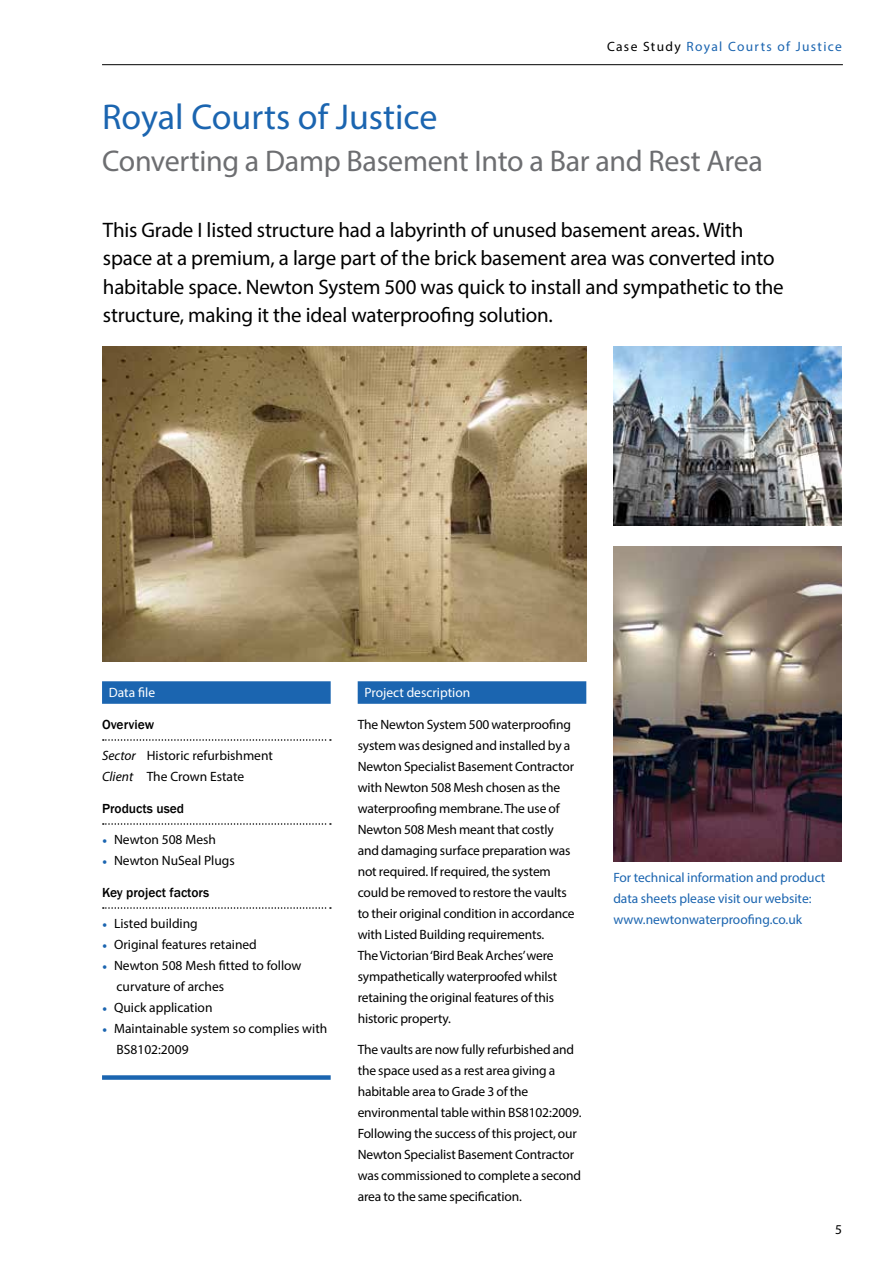
<style>
.page{position:relative;width:893px;height:1263px;background:#fff}
.page>*{position:absolute;margin:0;border:0;box-sizing:border-box;transform-origin:0 0}
.t1{font:36px "Myriad Pro";color:#1b65b0}
.t2{font:30px "Myriad Pro";letter-spacing:-.01em;color:#6d6e71}
.t3{font:21px/28.5px "Myriad Pro";letter-spacing:-.01em;color:#000}
.t4{font:13.5px/21px "Myriad Pro";letter-spacing:-.01em;color:#000}
.t5{font:13.5px/21px "Myriad Pro";color:#1b65b0}
.t6{font:500 13.5px "Franklin Gothic";color:#000}
.t7{font:13.5px "Myriad Pro";letter-spacing:.1em;color:#1b65b0}
.t8{font:13.5px "Myriad Pro";color:#fff}
.s1{color:#000}
.s2{font-style:italic}
.s3{font-family:"Minion Pro";color:#1b65b0}
</style>
<div class="page">
<div style="left:102px;top:681px;width:229px;height:23px;background:#1b65b0"></div>
<svg style="left:103px;top:739px;width:228px;height:2px"></svg>
<svg style="left:103px;top:823px;width:228px;height:2px"></svg>
<svg style="left:103px;top:907px;width:228px;height:2px"></svg>
<div style="left:102px;top:1075px;width:229px;height:5px;background:#1b65b0"></div>
<div style="left:358px;top:681px;width:228px;height:23px;background:#1b65b0"></div>
<img style="left:102px;top:346px;width:484px;height:316px">
<hr style="left:102px;top:64px;width:741px;height:1px;background:#000">
<img style="left:613px;top:546px;width:228px;height:315px">
<img style="left:614px;top:347px;width:228px;height:178px">
<p class="t7" style="left:607px;top:38px;width:236px"><span class="s1">Case Study</span> Royal Courts of Justice</p>
<h1 class="t1" style="left:102px;top:95px;width:337px">Royal Courts of Justice</h1>
<h2 class="t2" style="left:102px;top:142px;width:662px">Converting a Damp Basement Into a Bar and Rest Area</h2>
<p class="t3" style="left:103px;top:215px;width:682px">This Grade I listed structure had a labyrinth of unused basement areas. With space at a premium, a large part of the brick basement area was converted into habitable space. Newton System 500 was quick to install and sympathetic to the structure, making it the ideal waterproofing solution.</p>
<p class="t8" style="left:109px;top:684px;width:48px">Data file</p>
<p class="t6" style="left:102px;top:716px;width:54px">Overview</p>
<p class="t4" style="left:102px;top:745px;width:172px"><span class="s2">Sector</span> Historic refurbishment<br><span class="s2">Client</span> The Crown Estate</p>
<p class="t6" style="left:102px;top:800px;width:84px">Products used</p>
<p class="t4" style="left:102px;top:829px;width:115px"><span class="s3">•</span> Newton 508 Mesh</p>
<p class="t4" style="left:102px;top:850px;width:134px"><span class="s3">•</span> Newton NuSeal Plugs</p>
<p class="t6" style="left:102px;top:884px;width:109px">Key project factors</p>
<p class="t4" style="left:102px;top:913px;width:97px"><span class="s3">•</span> Listed building</p>
<p class="t4" style="left:102px;top:934px;width:156px"><span class="s3">•</span> Original features retained</p>
<p class="t4" style="left:117px;top:955px;width:186px;text-indent:-14px"><span class="s3">•</span> Newton 508 Mesh fitted to follow curvature of arches</p>
<p class="t4" style="left:102px;top:997px;width:112px"><span class="s3">•</span> Quick application</p>
<p class="t4" style="left:117px;top:1018px;width:212px;text-indent:-14px"><span class="s3">•</span> Maintainable system so complies with<br>BS8102:2009</p>
<p class="t8" style="left:364px;top:684px;width:107px">Project description</p>
<p class="t4" style="left:358px;top:713px;width:218px">The Newton System 500 waterproofing system was designed and installed by a Newton Specialist Basement Contractor with Newton 508 Mesh chosen as the waterproofing membrane. The use of Newton 508 Mesh meant that costly and damaging surface preparation was not required. If required, the system could be removed to restore the vaults to their original condition in accordance with Listed Building requirements.<br>The Victorian ‘Bird Beak Arches’ were sympathetically waterproofed whilst retaining the original features of this historic property.</p>
<p class="t4" style="left:358px;top:1039px;width:225px">The vaults are now fully refurbished and the space used as a rest area giving a habitable area to Grade 3 of the environmental table within BS8102:2009.<br>Following the success of this project, our Newton Specialist Basement Contractor was commissioned to complete a second area to the same specification.</p>
<p class="t5" style="left:613px;top:866px;width:214px">For technical information and product data sheets please visit our website: www.newtonwaterproofing.co.uk</p>
<p class="t4" style="left:835px;top:1218px;width:8px">5</p>
</div>
